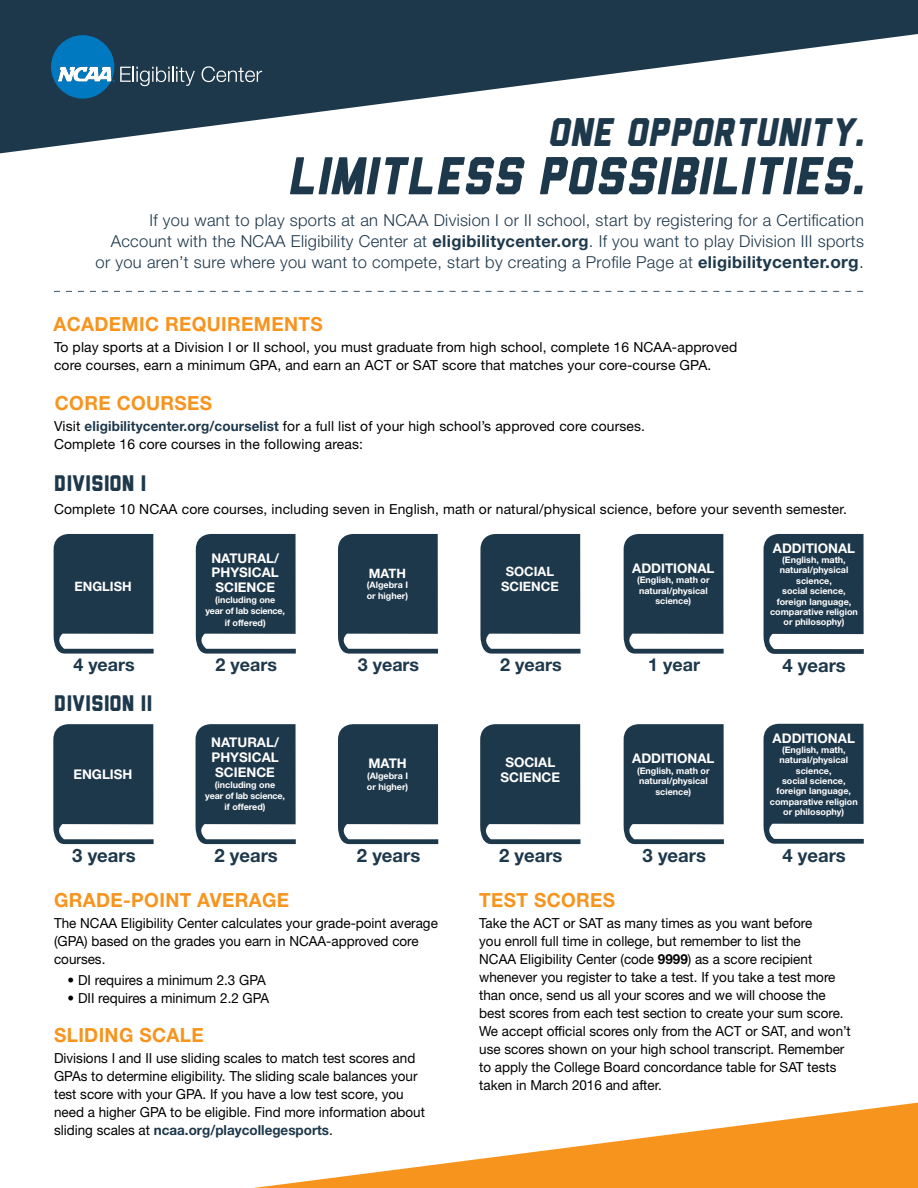
<style>
.page{position:relative;width:918px;height:1188px;background:#fff}
.page>*{position:absolute;margin:0;border:0;box-sizing:border-box;transform-origin:0 0}
.t1{font:italic 53.25px "Liberator";color:#1e384b}
.t2{font:italic 39.9px "Liberator";color:#1e384b}
.t3{font:22.5px "Liberator";color:#1e384b}
.t4{font:700 19.5px "Helvetica Neue LT Std";letter-spacing:.02em;color:#f7941e}
.t5{font:700 18.45px "Helvetica Neue LT Std";color:#1e384b}
.t6{font:700 17.85px "Helvetica Neue LT Std";color:#1e384b}
.t7{font:300 16.5px/21px "Helvetica Neue LT Std";letter-spacing:.02em;color:#1e384b;text-align:right}
.t8{font:13.8px/18px "Helvetica Neue LT Std";color:#000}
.t9{font:700 13.35px/14.9px "Helvetica Neue LT Std";color:#fff;text-align:justify}
.t10{font:700 12.9px/14.4px "Helvetica Neue LT Std";color:#fff;text-align:center}
.t11{font:700 9px/10.4px "Helvetica Neue LT Std";color:#fff;text-align:center}
.s1{font-weight:700}
.s2{font-weight:700;font-size:17.25px}
.s3{font-size:17.25px}
.s4{font-weight:700;color:#1e384b}
</style>
<div class="page">
<svg style="left:254px;top:1103px;width:664px;height:85px"></svg>
<svg style="left:53px;top:724px;width:101px;height:120px;background:#3b5262"></svg>
<svg style="left:338px;top:724px;width:100px;height:120px;background:#3a5061"></svg>
<svg style="left:195px;top:724px;width:101px;height:120px;background:#3b5262"></svg>
<svg style="left:480px;top:724px;width:100px;height:120px;background:#3a5161"></svg>
<svg style="left:623px;top:724px;width:101px;height:120px;background:#3b5262"></svg>
<svg style="left:763px;top:723px;width:101px;height:121px;background:#3d5364"></svg>
<svg style="left:53px;top:534px;width:101px;height:120px;background:#3c5363"></svg>
<svg style="left:338px;top:534px;width:100px;height:120px;background:#3a5162"></svg>
<svg style="left:195px;top:534px;width:101px;height:120px;background:#3c5363"></svg>
<svg style="left:623px;top:534px;width:101px;height:120px;background:#3c5363"></svg>
<svg style="left:480px;top:534px;width:100px;height:120px;background:#3b5162"></svg>
<svg style="left:763px;top:534px;width:101px;height:120px;background:#3b5262"></svg>
<svg style="left:0;top:0;width:918px;height:154px;fill:#1e384b"></svg>
<svg style="left:202px;top:66px;width:60px;height:16px"></svg>
<svg style="left:51px;top:35px;width:144px;height:64px;background:#2b5d7d"></svg>
<svg style="left:54px;top:291px;width:809px;height:1px"></svg>
<h2 class="t2" style="left:548px;top:117px;width:324px">ONE OPPORTUNITY.</h2>
<h1 class="t1" style="left:287px;top:157px;width:587px">LIMITLESS POSSIBILITIES.</h1>
<p class="t7" style="left:96px;top:209px;width:770px">If you want to play sports at an NCAA Division I or II school, start by registering for a Certification<br>Account with the NCAA Eligibility Center at <span class="s1">eligibilitycenter.org</span>. If you want to play Division III sports or you aren’t sure where you want to compete, start by creating a Profile Page at <span class="s1">eligibili</span><span class="s2">tycenter.org</span><span class="s3">.</span></p>
<h3 class="t4" style="left:53px;top:312px;width:271px">ACADEMIC REQUIREMENTS</h3>
<p class="t8" style="left:54px;top:338px;width:685px">To play sports at a Division I or II school, you must graduate from high school, complete 16 NCAA-approved core courses, earn a minimum GPA, and earn an ACT or SAT score that matches your core-course GPA.</p>
<h3 class="t4" style="left:55px;top:391px;width:159px">CORE COURSES</h3>
<p class="t8" style="left:54px;top:417px;width:593px">Visit <span class="s4">eligibilitycenter.org/courselist</span> for a full list of your high school’s approved core courses.<br>Complete 16 core courses in the following areas:</p>
<h3 class="t3" style="left:54px;top:475px;width:94px">DIVISION I</h3>
<p class="t8" style="left:54px;top:500px;width:794px">Complete 10 NCAA core courses, including seven in English, math or natural/physical science, before your seventh semester.</p>
<p class="t10" style="left:74px;top:579px;width:59px">ENGLISH</p>
<p class="t6" style="left:73px;top:654px;width:63px">4 years</p>
<h3 class="t3" style="left:54px;top:696px;width:100px">DIVISION II</h3>
<p class="t9" style="left:73px;top:766px;width:61px">ENGLISH</p>
<h3 class="t5" style="left:72px;top:844px;width:65px">3 years</h3>
<p class="t9" style="left:211px;top:550px;width:69px">NATURAL/ PHYSICAL SCIENCE</p>
<p class="t11" style="left:205px;top:594px;width:81px;line-height:11.1px">(including one year of lab science, if offered)</p>
<p class="t6" style="left:216px;top:654px;width:63px">2 years</p>
<p class="t9" style="left:211px;top:735px;width:69px">NATURAL/ PHYSICAL SCIENCE</p>
<p class="t11" style="left:205px;top:779px;width:81px;line-height:11.1px">(including one year of lab science, if offered)</p>
<h3 class="t5" style="left:215px;top:844px;width:65px">2 years</h3>
<p class="t10" style="left:369px;top:566px;width:39px">MATH</p>
<p class="t11" style="left:367px;top:580px;width:43px;line-height:10.8px;text-align:left">(Algebra I or higher)</p>
<p class="t6" style="left:358px;top:654px;width:63px">3 years</p>
<p class="t9" style="left:368px;top:755px;width:40px">MATH</p>
<p class="t11" style="left:367px;top:770px;width:43px;line-height:11.1px;text-align:left">(Algebra I or higher)</p>
<h3 class="t5" style="left:357px;top:844px;width:65px">2 years</h3>
<h3 class="t4" style="left:54px;top:888px;width:236px">GRADE-POINT AVERAGE</h3>
<p class="t8" style="left:54px;top:914px;width:385px">The NCAA Eligibility Center calculates your grade-point average (GPA) based on the grades you earn in NCAA-approved core courses.</p>
<p class="t8" style="left:68px;top:971px;width:200px">• DI requires a minimum 2.3 GPA</p>
<p class="t8" style="left:68px;top:989px;width:203px">• DII requires a minimum 2.2 GPA</p>
<h3 class="t4" style="left:54px;top:1023px;width:151px">SLIDING SCALE</h3>
<p class="t8" style="left:54px;top:1049px;width:372px">Divisions I and II use sliding scales to match test scores and GPAs to determine eligibility. The sliding scale balances your test score with your GPA. If you have a low test score, you need a higher GPA to be eligible. Find more information about sliding scales at <span class="s4">ncaa.org/playcollegesports</span>.</p>
<p class="t10" style="left:501px;top:564px;width:59px">SOCIAL<br>SCIENCE</p>
<p class="t6" style="left:500px;top:654px;width:63px">2 years</p>
<p class="t9" style="left:632px;top:561px;width:84px">ADDITIONAL</p>
<p class="t11" style="left:637px;top:575px;width:74px">(English, math or natural/physical science)</p>
<p class="t6" style="left:648px;top:654px;width:53px">1 year</p>
<p class="t9" style="left:773px;top:540px;width:84px">ADDITIONAL</p>
<p class="t11" style="left:770px;top:554px;width:89px">(English, math, natural/physical science,<br>social science, foreign language, comparative religion or philosophy)</p>
<h3 class="t5" style="left:783px;top:654px;width:65px">4 years</h3>
<p class="t9" style="left:501px;top:754px;width:61px;text-align:center">SOCIAL<br>SCIENCE</p>
<h3 class="t5" style="left:499px;top:844px;width:65px">2 years</h3>
<p class="t9" style="left:632px;top:751px;width:84px">ADDITIONAL</p>
<p class="t11" style="left:637px;top:765px;width:74px">(English, math or natural/physical science)</p>
<h3 class="t5" style="left:643px;top:844px;width:65px">3 years</h3>
<p class="t9" style="left:773px;top:730px;width:84px">ADDITIONAL</p>
<p class="t11" style="left:770px;top:744px;width:89px">(English, math, natural/physical science,<br>social science, foreign language, comparative religion or philosophy)</p>
<h3 class="t5" style="left:783px;top:844px;width:65px">4 years</h3>
<h3 class="t4" style="left:479px;top:888px;width:137px">TEST SCORES</h3>
<p class="t8" style="left:479px;top:914px;width:373px">Take the ACT or SAT as many times as you want before<br>you enroll full time in college, but remember to list the<br>NCAA Eligibility Center (code <span class="s1">9999</span>) as a score recipient whenever you register to take a test. If you take a test more than once, send us all your scores and we will choose the best scores from each test section to create your sum score.<br>We accept official scores only from the ACT or SAT, and won’t use scores shown on your high school transcript. Remember to apply the College Board concordance table for SAT tests taken in March 2016 and after.</p>
</div>
